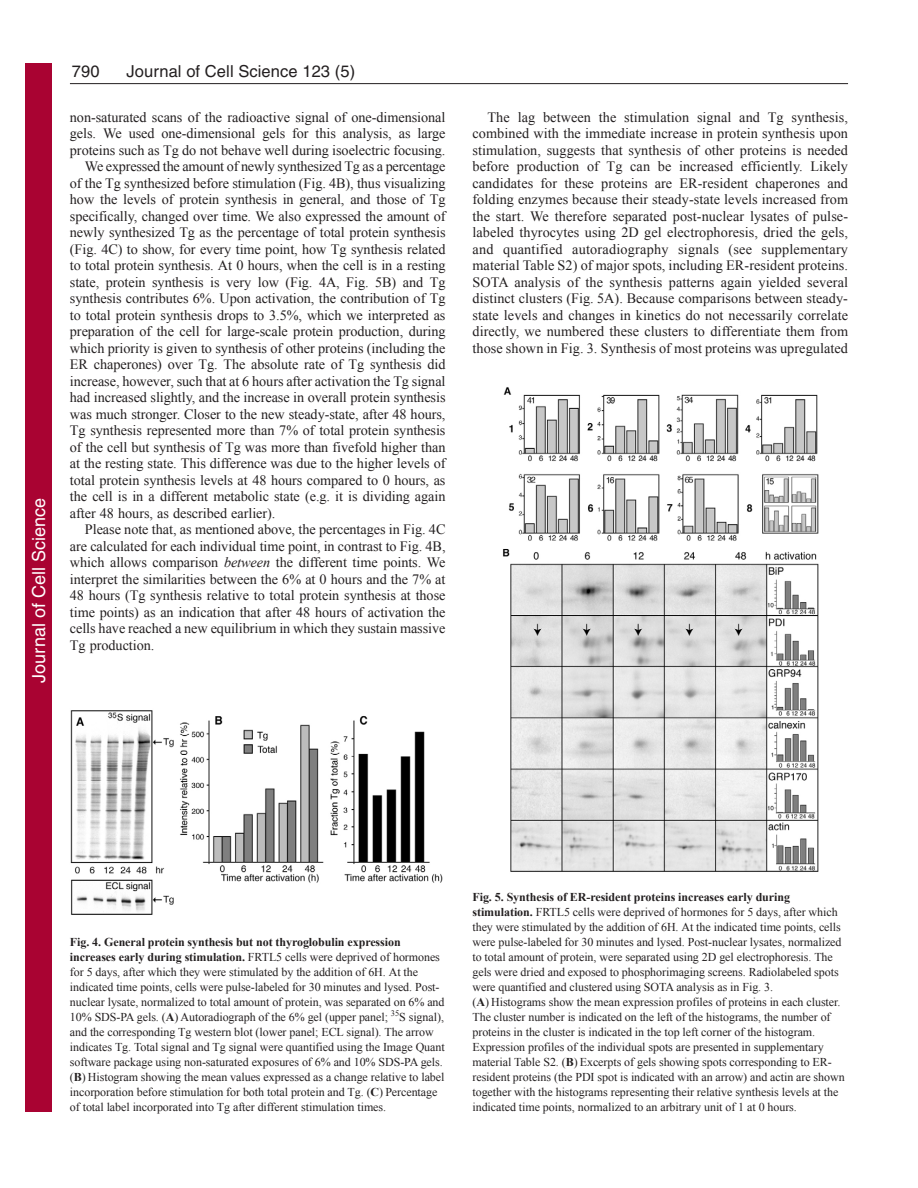
<style>
.page{position:relative;width:918px;height:1188px;background:#fff}
.page>*{position:absolute;margin:0;border:0;box-sizing:border-box;transform-origin:0 0}
.t1{font:18px "Helvetica";color:#fff}
.t2{font:16.5px "Helvetica";letter-spacing:.005em;color:#231f20}
.t3{font:14.25px/16.5px "Times New Roman";letter-spacing:-.005em;color:#231f20;text-align:justify}
.t4{font:12px/15px "Times New Roman";letter-spacing:-.005em;color:#231f20}
.s1{font-style:italic}
.s2{font-weight:700}
</style>
<div class="page">
<hr style="left:70px;top:83px;width:778px;height:1px;background:#231f20">
<img style="left:70px;top:710px;width:373px;height:205px">
<img style="left:503px;top:387px;width:316px;height:485px">
<div style="left:26px;top:64px;width:26px;height:1048px;background:#a90332"></div>
<p class="t1" style="left:28px;top:683px;width:186px;rotate:-90deg">Journal of Cell Science</p>
<p class="t2" style="left:127px;top:65px;width:230px">Journal of Cell Science 123 (5)</p>
<p class="t2" style="left:72px;top:65px;width:29px">790</p>
<p class="t3" style="left:70px;top:108px;width:377px">non-saturated scans of the radioactive signal of one-dimensional</p>
<p class="t3" style="left:70px;top:125px;width:377px">gels. We used one-dimensional gels for this analysis, as large</p>
<p class="t3" style="left:70px;top:141px;width:377px">proteins such as Tg do not behave well during isoelectric focusing.</p>
<p class="t3" style="left:85px;top:158px;width:362px">We expressed the amount of newly synthesized Tg as a percentage</p>
<p class="t3" style="left:70px;top:174px;width:377px">of the Tg synthesized before stimulation (Fig. 4B), thus visualizing</p>
<p class="t3" style="left:70px;top:191px;width:377px">how the levels of protein synthesis in general, and those of Tg</p>
<p class="t3" style="left:70px;top:207px;width:377px">specifically, changed over time. We also expressed the amount of</p>
<p class="t3" style="left:70px;top:224px;width:377px">newly synthesized Tg as the percentage of total protein synthesis</p>
<p class="t3" style="left:70px;top:240px;width:377px">(Fig. 4C) to show, for every time point, how Tg synthesis related</p>
<p class="t3" style="left:70px;top:257px;width:377px">to total protein synthesis. At 0 hours, when the cell is in a resting</p>
<p class="t3" style="left:70px;top:273px;width:377px">state, protein synthesis is very low (Fig. 4A, Fig. 5B) and Tg</p>
<p class="t3" style="left:70px;top:290px;width:377px">synthesis contributes 6%. Upon activation, the contribution of Tg</p>
<p class="t3" style="left:70px;top:306px;width:377px">to total protein synthesis drops to 3.5%, which we interpreted as</p>
<p class="t3" style="left:70px;top:323px;width:377px">preparation of the cell for large-scale protein production, during</p>
<p class="t3" style="left:70px;top:339px;width:377px">which priority is given to synthesis of other proteins (including the</p>
<p class="t3" style="left:70px;top:356px;width:377px">ER chaperones) over Tg. The absolute rate of Tg synthesis did</p>
<p class="t3" style="left:70px;top:372px;width:377px">increase, however, such that at 6 hours after activation the Tg signal</p>
<p class="t3" style="left:70px;top:389px;width:377px">had increased slightly, and the increase in overall protein synthesis</p>
<p class="t3" style="left:70px;top:405px;width:377px">was much stronger. Closer to the new steady-state, after 48 hours,</p>
<p class="t3" style="left:70px;top:422px;width:377px">Tg synthesis represented more than 7% of total protein synthesis</p>
<p class="t3" style="left:70px;top:438px;width:377px">of the cell but synthesis of Tg was more than fivefold higher than</p>
<p class="t3" style="left:70px;top:455px;width:377px">at the resting state. This difference was due to the higher levels of</p>
<p class="t3" style="left:70px;top:471px;width:377px">total protein synthesis levels at 48 hours compared to 0 hours, as</p>
<p class="t3" style="left:70px;top:488px;width:377px">the cell is in a different metabolic state (e.g. it is dividing again</p>
<p class="t3" style="left:70px;top:504px;width:207px">after 48 hours, as described earlier).</p>
<p class="t3" style="left:85px;top:521px;width:362px">Please note that, as mentioned above, the percentages in Fig. 4C</p>
<p class="t3" style="left:70px;top:537px;width:377px">are calculated for each individual time point, in contrast to Fig. 4B,</p>
<p class="t3" style="left:70px;top:554px;width:377px">which allows comparison <span class="s1">between</span> the different time points. We</p>
<p class="t3" style="left:70px;top:570px;width:377px">interpret the similarities between the 6% at 0 hours and the 7% at</p>
<p class="t3" style="left:70px;top:587px;width:377px">48 hours (Tg synthesis relative to total protein synthesis at those</p>
<p class="t3" style="left:70px;top:603px;width:377px">time points) as an indication that after 48 hours of activation the</p>
<p class="t3" style="left:70px;top:620px;width:377px">cells have reached a new equilibrium in which they sustain massive</p>
<p class="t3" style="left:70px;top:636px;width:86px">Tg production.</p>
<p class="t3" style="left:472px;top:108px;width:377px;text-indent:15px">The lag between the stimulation signal and Tg synthesis, combined with the immediate increase in protein synthesis upon stimulation, suggests that synthesis of other proteins is needed before production of Tg can be increased efficiently. Likely candidates for these proteins are ER-resident chaperones and folding enzymes because their steady-state levels increased from the start. We therefore separated post-nuclear lysates of pulse&shy;labeled thyrocytes using 2D gel electrophoresis, dried the gels, and quantified autoradiography signals (see supplementary material Table S2) of major spots, including ER-resident proteins.<br>SOTA analysis of the synthesis patterns again yielded several distinct clusters (Fig. 5A). Because comparisons between steady&shy;state levels and changes in kinetics do not necessarily correlate directly, we numbered these clusters to differentiate them from those shown in Fig. 3. Synthesis of most proteins was upregulated</p>
<p class="t4" style="left:70px;top:934px;width:376px"><span class="s2">Fig. 4. General protein synthesis but not thyroglobulin expression increases early during stimulation.</span> FRTL5 cells were deprived of hormones for 5 days, after which they were stimulated by the addition of 6H. At the indicated time points, cells were pulse-labeled for 30 minutes and lysed. Post&shy;nuclear lysate, normalized to total amount of protein, was separated on 6% and 10% SDS-PA gels. (<span class="s2">A</span>) Autoradiograph of the 6% gel (upper panel; <sup>35</sup>S signal), and the corresponding Tg western blot (lower panel; ECL signal). The arrow indicates Tg. Total signal and Tg signal were quantified using the Image Quant software package using non-saturated exposures of 6% and 10% SDS-PA gels. (<span class="s2">B</span>) Histogram showing the mean values expressed as a change relative to label incorporation before stimulation for both total protein and Tg. (<span class="s2">C</span>) Percentage of total label incorporated into Tg after different stimulation times.</p>
<p class="t4" style="left:472px;top:889px;width:374px"><span class="s2">Fig. 5. Synthesis of ER-resident proteins increases early during stimulation.</span> FRTL5 cells were deprived of hormones for 5 days, after which they were stimulated by the addition of 6H. At the indicated time points, cells were pulse-labeled for 30 minutes and lysed. Post-nuclear lysates, normalized to total amount of protein, were separated using 2D gel electrophoresis. The gels were dried and exposed to phosphorimaging screens. Radiolabeled spots were quantified and clustered using SOTA analysis as in Fig. 3.<br>(<span class="s2">A</span>) Histograms show the mean expression profiles of proteins in each cluster.<br>The cluster number is indicated on the left of the histograms, the number of proteins in the cluster is indicated in the top left corner of the histogram.<br>Expression profiles of the individual spots are presented in supplementary material Table S2. (<span class="s2">B</span>) Excerpts of gels showing spots corresponding to ER&shy;resident proteins (the PDI spot is indicated with an arrow) and actin are shown together with the histograms representing their relative synthesis levels at the indicated time points, normalized to an arbitrary unit of 1 at 0 hours.</p>
</div>
